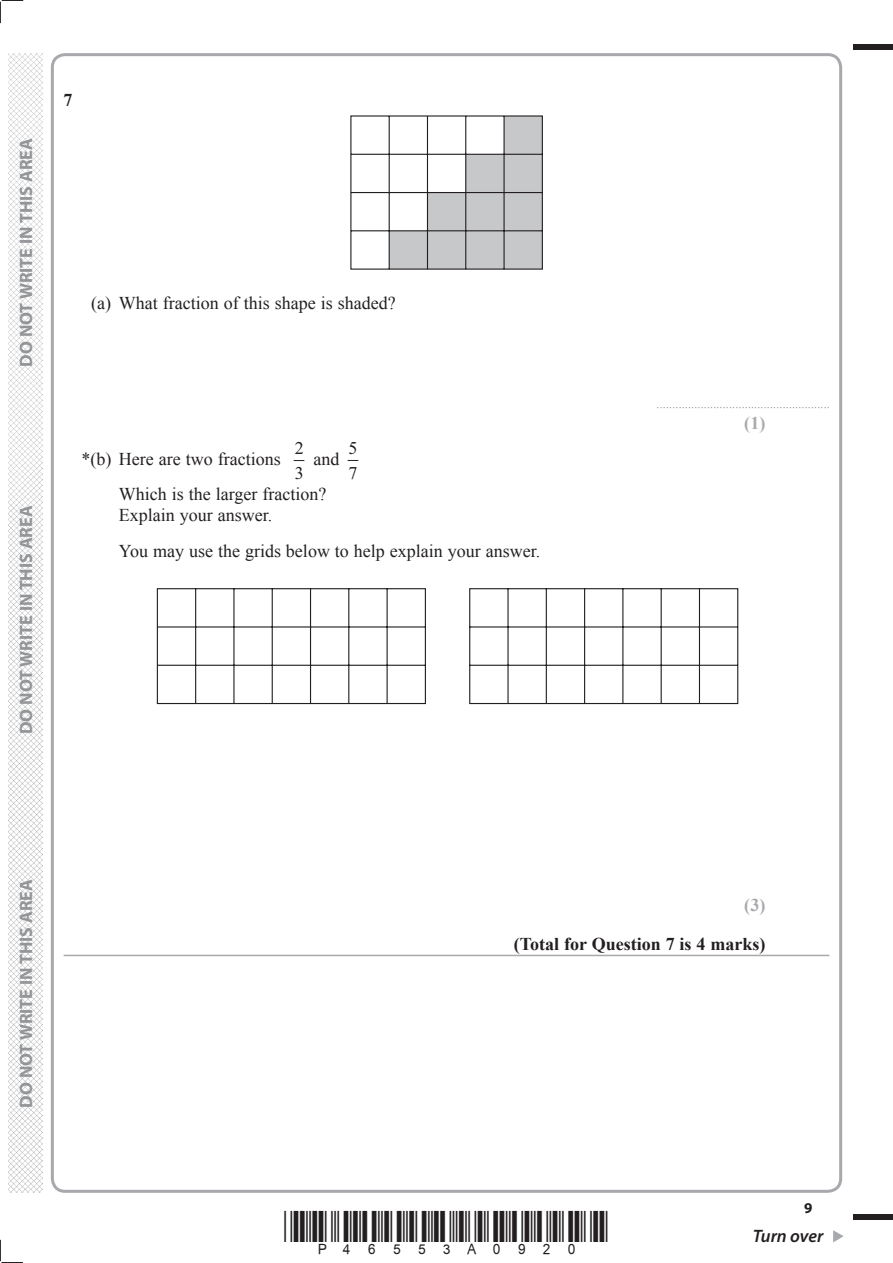
<style>
.page{position:relative;width:893px;height:1263px;background:#fff}
.page>*{position:absolute;margin:0;border:0;box-sizing:border-box;transform-origin:0 0}
.t1{font:18px/25.3px "Times New Roman";color:#231f20}
.t2{font:700 18px "Myriad Pro";color:#939598}
.t3{font:700 18px "Times New Roman";color:#231f20}
.t4{font:italic 600 18px "Myriad Pro";letter-spacing:-.005em;color:#231f20}
.t5{font:700 18px "Times New Roman";color:#a8a9ad}
.t6{font:700 15px "Myriad Pro";color:#231f20}
.t7{font:9px "Times New Roman";color:#231f20}
</style>
<div class="page">
<div style="left:853px;top:45px;width:39px;height:5px;background:#231f20"></div>
<div style="left:853px;top:1214px;width:39px;height:6px;background:#231f20"></div>
<svg style="left:833px;top:1230px;width:10px;height:12px"></svg>
<svg style="left:0;top:0;width:23px;height:23px"></svg>
<svg style="left:0;top:1240px;width:23px;height:23px"></svg>
<img style="left:8px;top:53px;width:34px;height:1140px">
<hr style="left:64px;top:955px;width:765px;height:1px;background:#a8a9ad">
<svg style="left:350px;top:115px;width:193px;height:155px"></svg>
<svg style="left:156px;top:588px;width:582px;height:117px"></svg>
<p class="t2" style="left:19px;top:367px;width:230px;rotate:-90deg">DO NOT WRITE IN THIS AREA</p>
<p class="t2" style="left:19px;top:734px;width:230px;rotate:-90deg">DO NOT WRITE IN THIS AREA</p>
<p class="t3" style="left:64px;top:90px;width:10px">7</p>
<p class="t1" style="left:91px;top:290px;width:306px">(a) What fraction of this shape is shaded?</p>
<p class="t1" style="left:82px;top:446px;width:201px">*(b) Here are two fractions</p>
<p class="t1" style="left:295px;top:435px;width:10px">2<br>3</p>
<p class="t1" style="left:313px;top:446px;width:27px">and</p>
<p class="t1" style="left:348px;top:435px;width:11px">5<br>7</p>
<p class="t1" style="left:119px;top:484px;width:209px;line-height:21px">Which is the larger fraction?<br>Explain your answer.</p>
<p class="t1" style="left:119px;top:539px;width:423px">You may use the grids below to help explain your answer.</p>
<p class="t7" style="left:657px;top:399px;width:174px">.......................................................</p>
<p class="t5" style="left:744px;top:412px;width:23px">(1)</p>
<p class="t2" style="left:19px;top:1108px;width:230px;rotate:-90deg">DO NOT WRITE IN THIS AREA</p>
<p class="t5" style="left:744px;top:895px;width:23px">(3)</p>
<p class="t3" style="left:513px;top:934px;width:253px">(Total for Question 7 is 4 marks)</p>
<p class="t6" style="left:804px;top:1202px;width:10px">9</p>
<p class="t4" style="left:752px;top:1226px;width:72px">Turn over</p>
</div>
